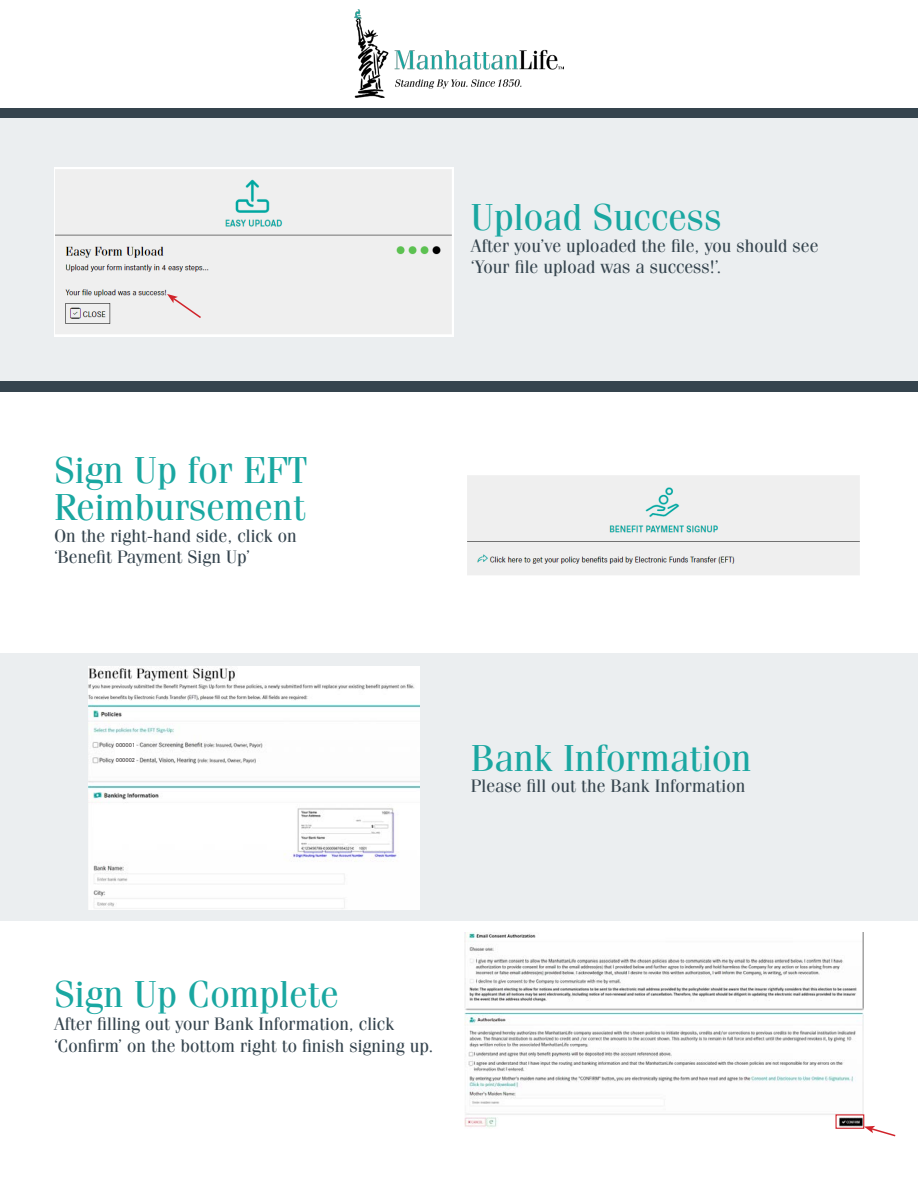
<style>
.page{position:relative;width:918px;height:1188px;background:#fff}
.page>*{position:absolute;margin:0;border:0;box-sizing:border-box;transform-origin:0 0}
.t1{font:37.5px/37.5px "Fenice Pro ITC";color:#1aa7a1}
.t2{font:18px/21.6px "Fenice Pro ITC";color:#35444e}
.t3{font:500 6px "Corporate S Pro";color:#231f20}
</style>
<div class="page">
<div style="left:0;top:108px;width:918px;height:11px;background:#35444e"></div>
<img style="left:355px;top:10px;width:208px;height:88px">
<div style="left:0;top:119px;width:918px;height:267px;background:#ebeef0"></div>
<div style="left:0;top:653px;width:918px;height:268px;background:#ebeef0"></div>
<img style="left:54px;top:167px;width:400px;height:169px">
<svg style="left:167px;top:294px;width:36px;height:26px"></svg>
<div style="left:0;top:381px;width:918px;height:11px;background:#35444e"></div>
<img style="left:467px;top:475px;width:393px;height:100px">
<img style="left:88px;top:666px;width:331px;height:243px">
<div style="left:115px;top:740px;width:21px;height:27px;background:#fff"></div>
<img style="left:464px;top:932px;width:400px;height:196px">
<svg style="left:835px;top:1114px;width:61px;height:23px"></svg>
<p class="t1" style="left:54px;top:451px;width:255px">Sign Up for EFT<br>Reimbursement</p>
<p class="t2" style="left:54px;top:525px;width:244px">On the right-hand side, click on ‘Benefit Payment Sign Up’</p>
<p class="t3" style="left:116px;top:741px;width:21px">000001</p>
<p class="t3" style="left:116px;top:756px;width:21px">000002</p>
<p class="t1" style="left:471px;top:198px;width:252px">Upload Success</p>
<p class="t2" style="left:471px;top:234px;width:349px">After you’ve uploaded the file, you should see ‘Your file upload was a success!’.</p>
<p class="t1" style="left:471px;top:739px;width:282px">Bank Information</p>
<p class="t2" style="left:471px;top:775px;width:276px">Please fill out the Bank Information</p>
<p class="t1" style="left:54px;top:975px;width:286px">Sign Up Complete</p>
<p class="t2" style="left:54px;top:1013px;width:381px">After filling out your Bank Information, click ‘Confirm’ on the bottom right to finish signing up.</p>
</div>
